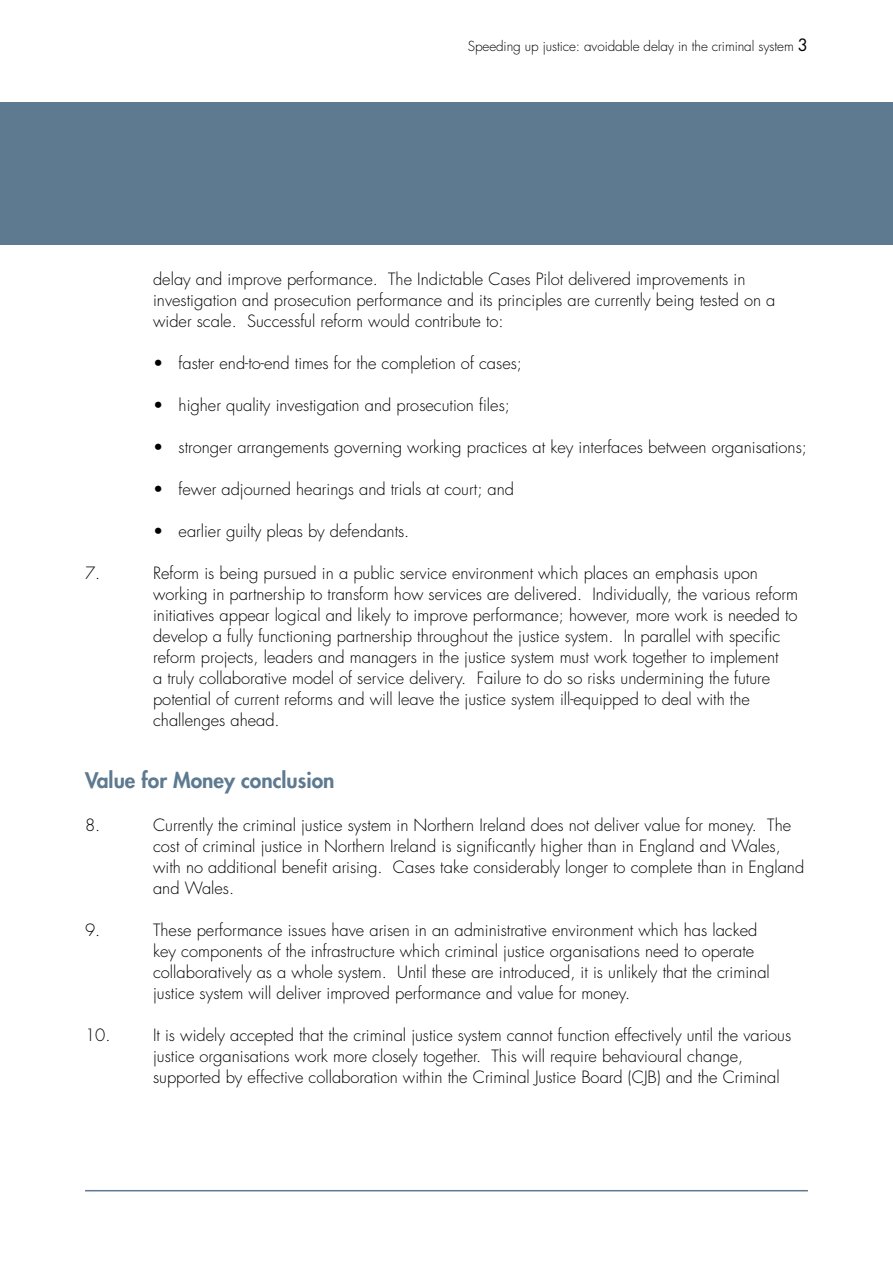
<style>
.page{position:relative;width:893px;height:1263px;background:#fff}
.page>*{position:absolute;margin:0;border:0;box-sizing:border-box;transform-origin:0 0}
._1__subheads{font:800 21px "Futura";color:#5d7a91}
.BODY_COPY_1{font:300 16.5px/21px "Futura";color:#000}
.t1{font:300 13.5px "Futura";letter-spacing:-.005em;color:#000}
.s1{font-weight:400;font-size:16.5px}
</style>
<div class="page">
<div style="left:0;top:102px;width:893px;height:142px;background:#5d7a91"></div>
<hr style="left:85px;top:1190px;width:723px;height:1px;background:#5d7a91">
<p class="t1" style="left:468px;top:38px;width:342px">Speeding up justice: avoidable delay in the criminal system <span class="s1">3</span></p>
<p class="BODY_COPY_1" style="left:153px;top:269px;width:624px">delay and improve performance. The Indictable Cases Pilot delivered improvements in investigation and prosecution performance and its principles are currently being tested on a wider scale. Successful reform would contribute to:</p>
<p class="BODY_COPY_1" style="left:153px;top:353px;width:370px">• faster end-to-end times for the completion of cases;</p>
<p class="BODY_COPY_1" style="left:153px;top:395px;width:358px">• higher quality investigation and prosecution files;</p>
<p class="BODY_COPY_1" style="left:153px;top:437px;width:655px">• stronger arrangements governing working practices at key interfaces between organisations;</p>
<p class="BODY_COPY_1" style="left:153px;top:479px;width:363px">• fewer adjourned hearings and trials at court; and</p>
<p class="BODY_COPY_1" style="left:153px;top:521px;width:258px">• earlier guilty pleas by defendants.</p>
<p class="BODY_COPY_1" style="left:85px;top:563px;width:17px">7.</p>
<p class="BODY_COPY_1" style="left:153px;top:563px;width:646px">Reform is being pursued in a public service environment which places an emphasis upon working in partnership to transform how services are delivered. Individually, the various reform initiatives appear logical and likely to improve performance; however, more work is needed to develop a fully functioning partnership throughout the justice system. In parallel with specific reform projects, leaders and managers in the justice system must work together to implement<br>a truly collaborative model of service delivery. Failure to do so risks undermining the future potential of current reforms and will leave the justice system ill-equipped to deal with the challenges ahead.</p>
<p class="_1__subheads" style="left:85px;top:767px;width:251px">Value for Money conclusion</p>
<p class="BODY_COPY_1" style="left:85px;top:815px;width:17px">8.</p>
<p class="BODY_COPY_1" style="left:153px;top:815px;width:653px">Currently the criminal justice system in Northern Ireland does not deliver value for money. The cost of criminal justice in Northern Ireland is significantly higher than in England and Wales, with no additional benefit arising. Cases take considerably longer to complete than in England and Wales.</p>
<p class="BODY_COPY_1" style="left:85px;top:920px;width:17px">9.</p>
<p class="BODY_COPY_1" style="left:153px;top:920px;width:618px">These performance issues have arisen in an administrative environment which has lacked key components of the infrastructure which criminal justice organisations need to operate collaboratively as a whole system. Until these are introduced, it is unlikely that the criminal justice system will deliver improved performance and value for money.</p>
<p class="BODY_COPY_1" style="left:85px;top:1025px;width:27px">10.</p>
<p class="BODY_COPY_1" style="left:153px;top:1025px;width:640px">It is widely accepted that the criminal justice system cannot function effectively until the various justice organisations work more closely together. This will require behavioural change, supported by effective collaboration within the Criminal Justice Board (CJB) and the Criminal</p>
</div>
